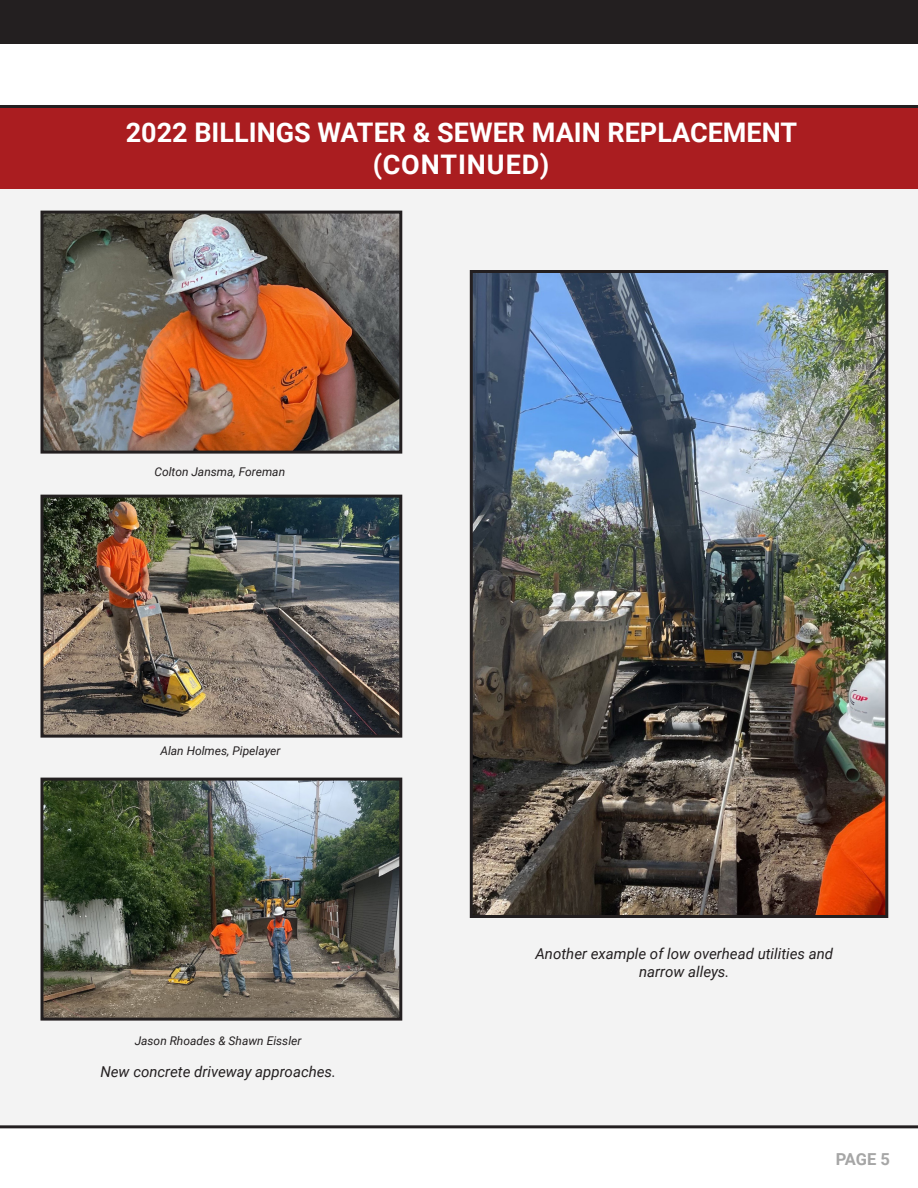
<style>
.page{position:relative;width:918px;height:1188px;background:#fff}
.page>*{position:absolute;margin:0;border:0;box-sizing:border-box;transform-origin:0 0}
.t1{font:700 27px/32.4px "Roboto";color:#fff;text-align:center}
.t2{font:700 16.5px "Roboto";color:#a6a6a6}
.t3{font:italic 15px/18px "Roboto";color:#231f20;text-align:center}
.t4{font:italic 12px "Roboto";color:#231f20}
</style>
<div class="page">
<div style="left:0;top:109px;width:918px;height:1017px;background:#f3f3f3"></div>
<div style="left:0;top:0;width:918px;height:43px;background:#231f20"></div>
<div style="left:0;top:108px;width:918px;height:81px;background:#aa1d20"></div>
<hr style="left:0;top:105px;width:918px;height:3px;background:#231f20">
<hr style="left:0;top:1125px;width:918px;height:3px;background:#231f20">
<img style="left:474px;top:274px;width:410px;height:640px">
<div style="left:470px;top:270px;width:418px;height:648px;border:3px solid #231f20"></div>
<img style="left:44px;top:215px;width:354px;height:235px">
<div style="left:40px;top:211px;width:362px;height:243px;border:3px solid #231f20"></div>
<img style="left:44px;top:499px;width:354px;height:235px">
<div style="left:40px;top:495px;width:362px;height:243px;border:3px solid #231f20"></div>
<img style="left:44px;top:782px;width:354px;height:235px">
<div style="left:40px;top:778px;width:362px;height:243px;border:3px solid #231f20"></div>
<p class="t1" style="left:126px;top:115px;width:673px">2022 BILLINGS WATER &amp; SEWER MAIN REPLACEMENT (CONTINUED)</p>
<p class="t4" style="left:154px;top:463px;width:132px">Colton Jansma, Foreman</p>
<p class="t4" style="left:160px;top:742px;width:122px">Alan Holmes, Pipelayer</p>
<p class="t4" style="left:135px;top:1032px;width:168px">Jason Rhoades &amp; Shawn Eissler</p>
<p class="t3" style="left:100px;top:1062px;width:237px">New concrete driveway approaches.</p>
<p class="t3" style="left:535px;top:944px;width:299px">Another example of low overhead utilities and narrow alleys.</p>
<p class="t2" style="left:836px;top:1148px;width:56px">PAGE 5</p>
</div>
